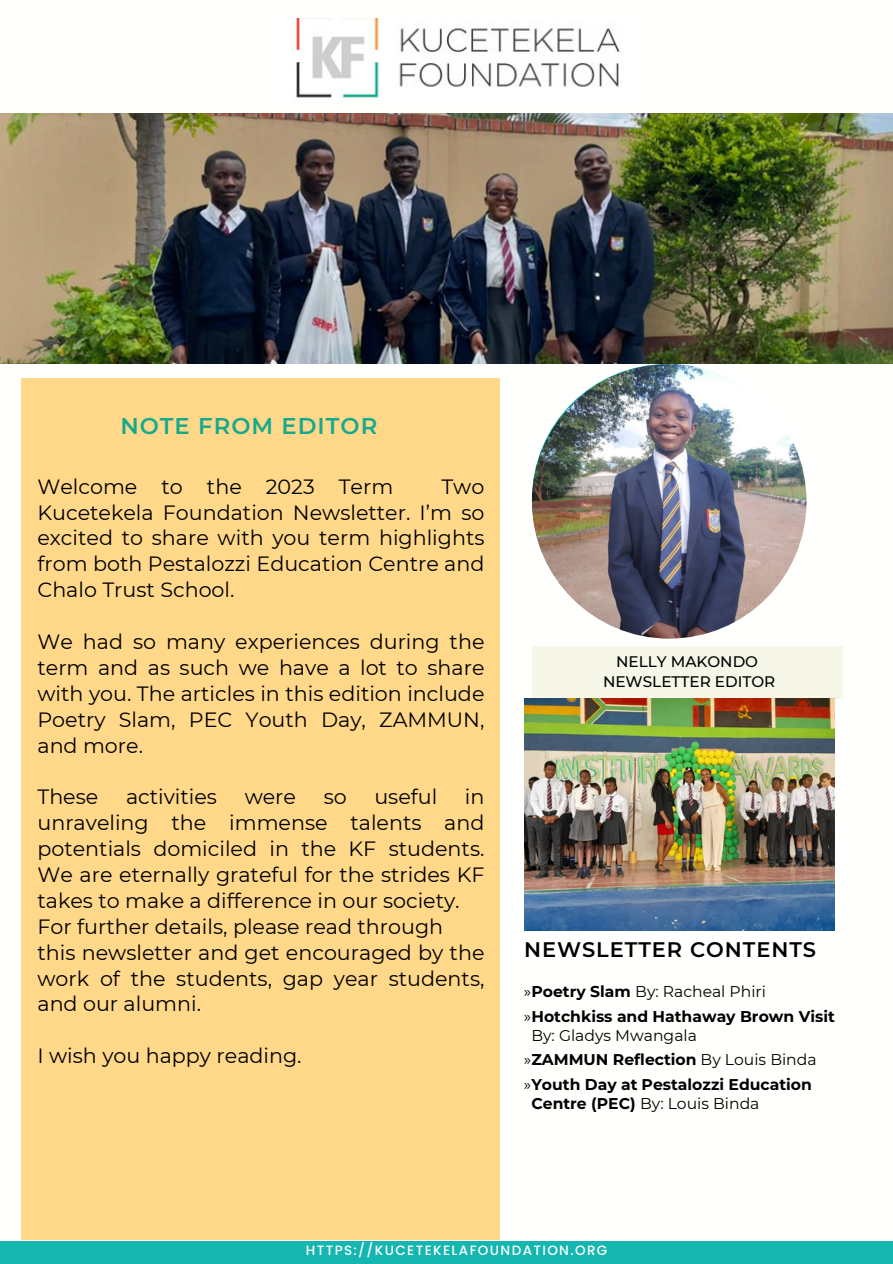
<style>
.page{position:relative;width:893px;height:1264px;background:#fff}
.page>*{position:absolute;margin:0;border:0;box-sizing:border-box;transform-origin:0 0}
.t1{font:600 22.65px "Montserrat";letter-spacing:.045em;color:#16a98d}
.t2{font:600 21px "Montserrat";letter-spacing:.045em;color:#000}
.t3{font:20.7px/25.8px "Montserrat";color:#000;text-align:justify}
.t4{font:700 15.6px/24.8px "Montserrat";color:#000}
.t5{font:15.6px "Montserrat";color:#000}
.t6{font:500 15.3px/20.2px "Montserrat";color:#000;text-align:center}
.t7{font:500 13.5px "Poppins";letter-spacing:.1em;color:#fff}
.s1{font-weight:400}
.s2{font-weight:700}
</style>
<div class="page">
<div style="left:22px;top:378px;width:478px;height:862px;background:#ffd88a"></div>
<div style="left:0;top:1241px;width:892px;height:22px;background:#15b5b0"></div>
<img style="left:293px;top:19px;width:327px;height:79px">
<img style="left:532px;top:364px;width:274px;height:274px;border-radius:50%">
<div style="left:532px;top:646px;width:310px;height:52px;background:#f6f6e9"></div>
<img style="left:524px;top:698px;width:310px;height:232px">
<img style="left:0;top:114px;width:892px;height:249px">
<p class="t1" style="left:120px;top:411px;width:258px">NOTE FROM EDITOR</p>
<h2 class="t3" style="left:37px;top:473px;width:357px">Welcome to the 2023 Term</h2>
<h2 class="t3" style="left:37px;top:473px;width:448px;text-indent:404px">Two Kucetekela Foundation Newsletter. I’m so excited to share with you term highlights from both Pestalozzi Education Centre and Chalo Trust School.</h2>
<h2 class="t3" style="left:37px;top:628px;width:448px">We had so many experiences during the term and as such we have a lot to share with you. The articles in this edition include Poetry Slam, PEC Youth Day, ZAMMUN, and more.</h2>
<p class="t3" style="left:37px;top:784px;width:62px">These</p>
<p class="t3" style="left:126px;top:784px;width:92px">activities</p>
<p class="t3" style="left:245px;top:784px;width:53px">were</p>
<p class="t3" style="left:323px;top:784px;width:25px">so</p>
<p class="t3" style="left:374px;top:784px;width:64px">useful</p>
<p class="t3" style="left:37px;top:784px;width:448px;text-align:left;text-indent:427px">in unraveling the immense talents and potentials domiciled in the KF students.<br>We are eternally grateful for the strides KF takes to make a difference in our society.<br>For further details, please read through this newsletter and get encouraged by the work of the students, gap year students, and our alumni.</p>
<h3 class="t3" style="left:37px;top:1042px;width:265px">I wish you happy reading.</h3>
<h1 class="t6" style="left:603px;top:651px;width:174px">NELLY MAKONDO<br>NEWSLETTER EDITOR</h1>
<h1 class="t2" style="left:524px;top:937px;width:293px">NEWSLETTER CONTENTS</h1>
<p class="t4" style="left:524px;top:979px;width:312px"><span class="s1">»</span>Poetry Slam <span class="s1">By: Racheal Phiri »</span>Hotchkiss and Hathaway Brown Visit</p>
<p class="t4" style="left:524px;top:1021px;width:294px;text-indent:7px"><span class="s1">By: Gladys Mwangala<br>»</span>ZAMMUN Reflection <span class="s1">By Louis Binda »</span>Youth Day at Pestalozzi Education</p>
<p class="t5" style="left:531px;top:1093px;width:229px"><span class="s2">Centre (PEC)</span> By: Louis Binda</p>
<h4 class="t7" style="left:306px;top:1240px;width:303px">HTTPS://KUCETEKELAFOUNDATION.ORG</h4>
</div>
